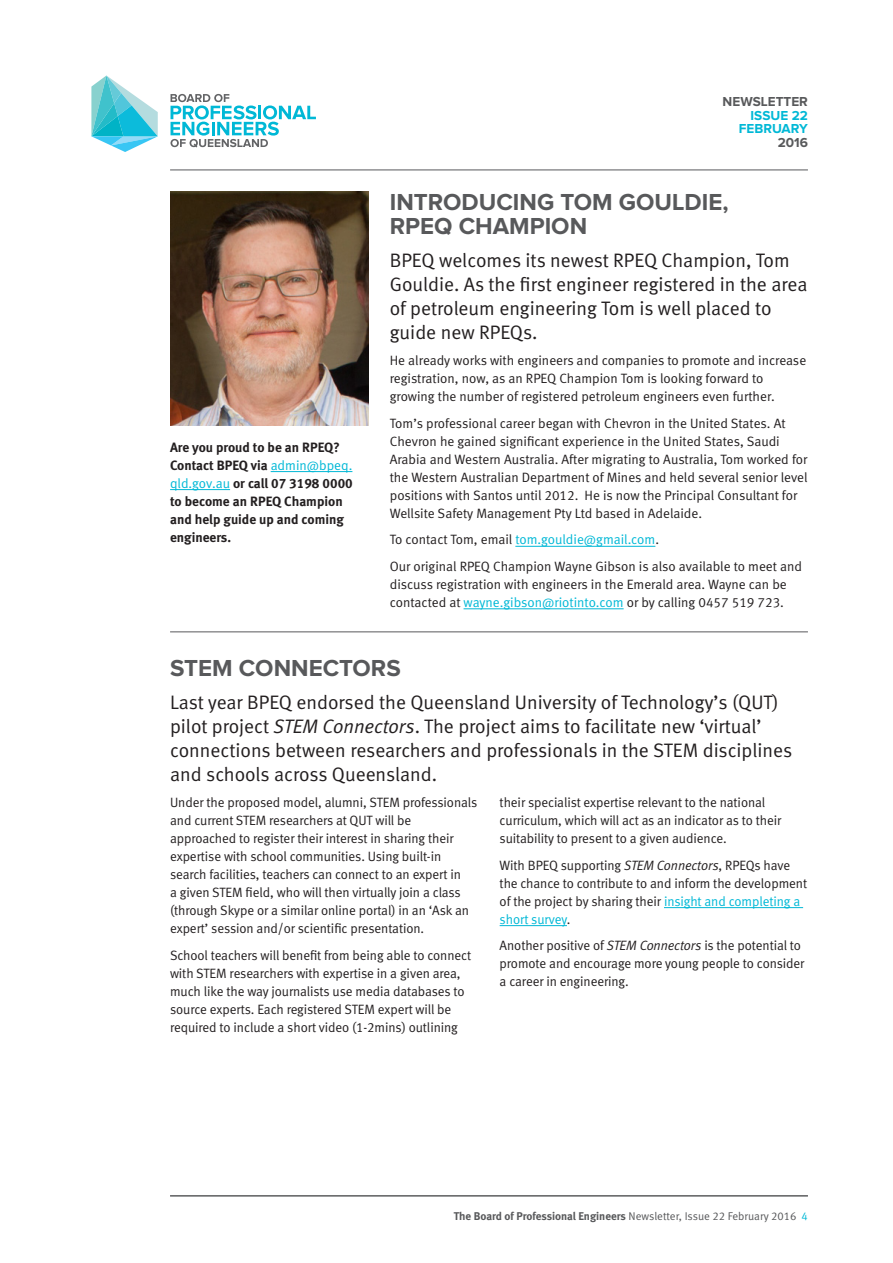
<style>
.page{position:relative;width:893px;height:1263px;background:#fff}
.page>*{position:absolute;margin:0;border:0;box-sizing:border-box;transform-origin:0 0}
.Heading_-_1_column{font:700 24px/24px "Proxima Nova";color:#58595b}
.Heading_-_2_column{font:700 24px "Proxima Nova";color:#58595b}
.Body_-_first_paragra{font:19.5px/24px "Meta Normal LF";color:#231f20}
.Body{font:13.5px/18px "Meta Normal LF";letter-spacing:-.005em;color:#231f20}
.Body-2{font:13.5px/18px "Meta Bold LF";color:#231f20}
.Body-3{font:13.5px "Meta Normal LF";color:#00b8d6}
.t1{font:700 13.5px/13.5px "Proxima Nova";color:#00b8d6;text-align:right}
.t2{font:700 13.5px "Proxima Nova";color:#58595b}
.t3{font:11.25px "Meta Bold LF";color:#58595b}
.s1{font-family:"Meta Normal LF";color:#00b8d6}
.s2{color:#231f20}
.s3{color:#00b8d6}
.s4{font-style:italic}
.s5{font-family:"Meta Normal LF"}
</style>
<div class="page">
<hr style="left:170px;top:170px;width:638px;height:1px;background:#58595b">
<svg style="left:171px;top:94px;width:145px;height:53px"></svg>
<svg style="left:91px;top:75px;width:67px;height:77px"></svg>
<hr style="left:170px;top:1195px;width:638px;height:1px;background:#58595b">
<hr style="left:664px;top:907px;width:139px;height:1px;background:#00b8d6">
<hr style="left:500px;top:925px;width:67px;height:1px;background:#00b8d6">
<hr style="left:170px;top:631px;width:638px;height:1px;background:#58595b">
<hr style="left:515px;top:546px;width:140px;height:1px;background:#00b8d6">
<hr style="left:464px;top:608px;width:160px;height:1px;background:#00b8d6">
<img style="left:170px;top:191px;width:199px;height:234px">
<hr style="left:271px;top:471px;width:81px;height:1px;background:#00b8d6">
<hr style="left:170px;top:489px;width:60px;height:1px;background:#00b8d6">
<p class="Body-2" style="left:170px;top:438px;width:184px">Are you proud to be an RPEQ?<br>Contact BPEQ via <span class="s1">admin@bpeq. qld.gov.au</span> or call 07 3198 0000 to become an RPEQ Champion and help guide up and coming engineers.</p>
<p class="t2" style="left:723px;top:96px;width:87px">NEWSLETTER</p>
<p class="t1" style="left:739px;top:109px;width:71px">ISSUE 22<br>FEBRUARY</p>
<p class="t2" style="left:778px;top:136px;width:32px">2016</p>
<p class="Heading_-_1_column" style="left:390px;top:191px;width:340px">INTRODUCING TOM GOULDIE,<br>RPEQ CHAMPION</p>
<p class="Body_-_first_paragra" style="left:390px;top:248px;width:419px">BPEQ welcomes its newest RPEQ Champion, Tom Gouldie. As the first engineer registered in the area of petroleum engineering Tom is well placed to guide new RPEQs.</p>
<p class="Body" style="left:390px;top:351px;width:418px">He already works with engineers and companies to promote and increase registration, now, as an RPEQ Champion Tom is looking forward to growing the number of registered petroleum engineers even further.</p>
<p class="Body" style="left:390px;top:414px;width:419px">Tom’s professional career began with Chevron in the United States. At Chevron he gained significant experience in the United States, Saudi Arabia and Western Australia. After migrating to Australia, Tom worked for the Western Australian Department of Mines and held several senior level positions with Santos until 2012. He is now the Principal Consultant for Wellsite Safety Management Pty Ltd based in Adelaide.</p>
<p class="Body-3" style="left:390px;top:532px;width:271px"><span class="s2">To contact Tom, email</span> tom.gouldie@gmail.com<span class="s2">.</span></p>
<p class="Body" style="left:390px;top:557px;width:414px">Our original RPEQ Champion Wayne Gibson is also available to meet and discuss registration with engineers in the Emerald area. Wayne can be contacted at <span class="s3">wayne.gibson@riotinto.com</span> or by calling 0457 519 723.</p>
<p class="Heading_-_2_column" style="left:170px;top:657px;width:232px">STEM CONNECTORS</p>
<p class="Body_-_first_paragra" style="left:170px;top:690px;width:624px">Last year BPEQ endorsed the Queensland University of Technology’s (QUT) pilot project <span class="s4">STEM Connectors</span>. The project aims to facilitate new ‘virtual’ connections between researchers and professionals in the STEM disciplines and schools across Queensland.</p>
<p class="Body" style="left:170px;top:793px;width:309px">Under the proposed model, alumni, STEM professionals and current STEM researchers at QUT will be approached to register their interest in sharing their expertise with school communities. Using built-in search facilities, teachers can connect to an expert in<br>a given STEM field, who will then virtually join a class (through Skype or a similar online portal) in an ‘Ask an expert’ session and/or scientific presentation.</p>
<p class="Body" style="left:170px;top:946px;width:303px">School teachers will benefit from being able to connect with STEM researchers with expertise in a given area, much like the way journalists use media databases to source experts. Each registered STEM expert will be required to include a short video (1-2mins) outlining</p>
<p class="Body" style="left:500px;top:793px;width:283px">their specialist expertise relevant to the national curriculum, which will act as an indicator as to their suitability to present to a given audience.</p>
<p class="Body" style="left:500px;top:856px;width:309px">With BPEQ supporting <span class="s4">STEM Connectors</span>, RPEQs have the chance to contribute to and inform the development of the project by sharing their <span class="s3">insight and completing a short survey</span>.</p>
<p class="Body" style="left:500px;top:936px;width:306px">Another positive of <span class="s4">STEM Connectors</span> is the potential to promote and encourage more young people to consider a career in engineering.</p>
<p class="t3" style="left:454px;top:1210px;width:356px">The Board of Professional Engineers <span class="s5">Newsletter, Issue 22 February 2016</span> <span class="s1">4</span></p>
</div>
